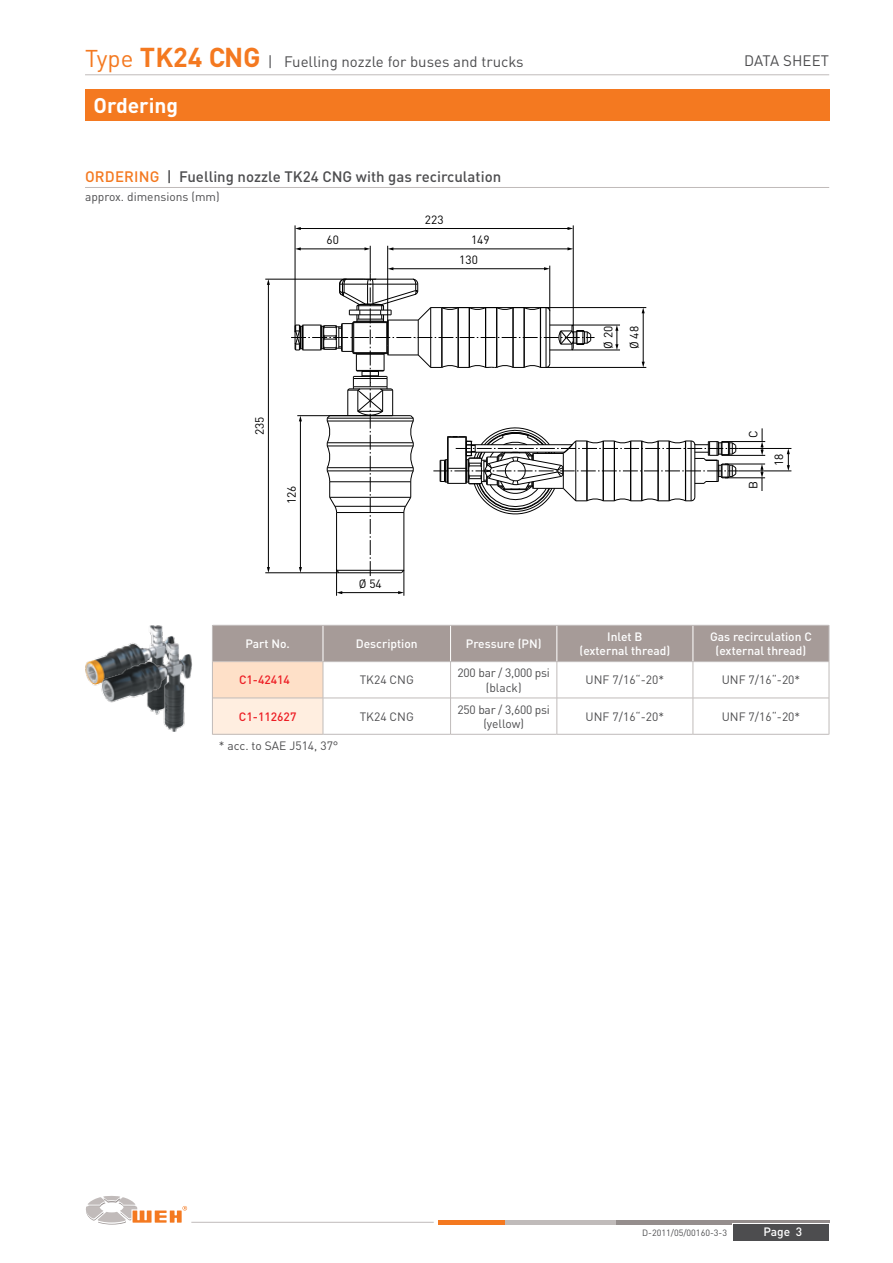
<style>
.page{position:relative;width:893px;height:1263px;background:#fff}
.page>*{position:absolute;margin:0;border:0;box-sizing:border-box;transform-origin:0 0}
.t1{font:700 21px "DIN Pro";color:#fff}
.t2{font:15px "DIN Pro";color:#4d4d4f}
.t3{font:500 15px "DIN Pro";color:#4d4d4f}
.t4{font:12px "DIN Pro";color:#4d4d4f}
.t5{font:500 12px/14.4px "DIN Pro";color:#fff;text-align:center}
.t6{font:12px/14.4px "DIN Pro";letter-spacing:-.02em;color:#4d4d4f;text-align:center}
.t7{font:500 12px "DIN Pro";color:#ed1d24}
.t8{font:11.85px "DIN";color:#000}
.t9{font:9px "DIN Pro";color:#4d4d4f}
.s1{font-family:"DIN";font-size:24px;color:#f47920}
.s2{font-family:"DIN";font-weight:700;font-size:27px;color:#f47920}
.s3{font-family:"DIN"}
.s4{color:#f47920}
</style>
<div class="page">
<div style="left:85px;top:89px;width:744px;height:32px;background:#f47920"></div>
<hr style="left:85px;top:74px;width:744px;height:1px;background:#c0bbba">
<hr style="left:574px;top:1220px;width:255px;height:4px;background:#958e8d">
<hr style="left:438px;top:1220px;width:68px;height:4px;background:#f47920">
<hr style="left:506px;top:1220px;width:110px;height:4px;background:#c0bbba">
<div style="left:733px;top:1223px;width:97px;height:19px;background:#fff"></div>
<div style="left:734px;top:1224px;width:95px;height:17px;background:#4d4d4f"></div>
<hr style="left:191px;top:1222px;width:243px;height:1px;background:#c0bbba">
<svg style="left:86px;top:1196px;width:101px;height:28px"></svg>
<hr style="left:85px;top:187px;width:744px;height:1px;background:#c0bbba">
<div style="left:213px;top:626px;width:616px;height:35px;background:#a69b98"></div>
<div style="left:212px;top:662px;width:111px;height:36px;background:#fee0c8"></div>
<div style="left:212px;top:698px;width:111px;height:36px;background:#ffeee0"></div>
<hr style="left:323px;top:625px;width:1px;height:36px;background:#fff">
<hr style="left:450px;top:625px;width:1px;height:36px;background:#fff">
<hr style="left:557px;top:625px;width:1px;height:36px;background:#fff">
<hr style="left:693px;top:625px;width:1px;height:36px;background:#fff">
<hr style="left:212px;top:625px;width:1px;height:37px;background:#c0bbba">
<hr style="left:213px;top:625px;width:110px;height:1px;background:#c0bbba">
<hr style="left:213px;top:661px;width:110px;height:1px;background:#c0bbba">
<hr style="left:323px;top:625px;width:128px;height:1px;background:#c0bbba">
<hr style="left:451px;top:625px;width:106px;height:1px;background:#c0bbba">
<hr style="left:557px;top:625px;width:136px;height:1px;background:#c0bbba">
<hr style="left:323px;top:661px;width:127px;height:1px;background:#c0bbba">
<hr style="left:451px;top:661px;width:106px;height:1px;background:#c0bbba">
<hr style="left:557px;top:661px;width:136px;height:1px;background:#c0bbba">
<hr style="left:693px;top:625px;width:136px;height:1px;background:#c0bbba">
<hr style="left:829px;top:625px;width:1px;height:37px;background:#c0bbba">
<hr style="left:693px;top:661px;width:136px;height:1px;background:#c0bbba">
<hr style="left:212px;top:662px;width:1px;height:36px;background:#c0bbba">
<hr style="left:212px;top:698px;width:1px;height:36px;background:#c0bbba">
<hr style="left:213px;top:698px;width:110px;height:1px;background:#c0bbba">
<hr style="left:323px;top:661px;width:1px;height:37px;background:#c0bbba">
<hr style="left:323px;top:698px;width:1px;height:36px;background:#c0bbba">
<hr style="left:323px;top:698px;width:127px;height:1px;background:#c0bbba">
<hr style="left:557px;top:698px;width:136px;height:1px;background:#c0bbba">
<hr style="left:693px;top:698px;width:136px;height:1px;background:#c0bbba">
<hr style="left:693px;top:661px;width:1px;height:37px;background:#c0bbba">
<hr style="left:829px;top:662px;width:1px;height:36px;background:#c0bbba">
<hr style="left:693px;top:698px;width:1px;height:36px;background:#c0bbba">
<hr style="left:829px;top:698px;width:1px;height:36px;background:#c0bbba">
<hr style="left:450px;top:661px;width:1px;height:37px;background:#c0bbba">
<hr style="left:213px;top:734px;width:110px;height:1px;background:#c0bbba">
<hr style="left:557px;top:661px;width:1px;height:37px;background:#c0bbba">
<hr style="left:323px;top:734px;width:127px;height:1px;background:#c0bbba">
<hr style="left:557px;top:734px;width:136px;height:1px;background:#c0bbba">
<hr style="left:693px;top:734px;width:136px;height:1px;background:#c0bbba">
<hr style="left:450px;top:698px;width:1px;height:36px;background:#c0bbba">
<hr style="left:451px;top:698px;width:106px;height:1px;background:#c0bbba">
<hr style="left:557px;top:698px;width:1px;height:36px;background:#c0bbba">
<hr style="left:451px;top:734px;width:106px;height:1px;background:#c0bbba">
<hr style="left:265px;top:572px;width:74px;height:1px;background:#000">
<hr style="left:265px;top:279px;width:111px;height:1px;background:#000">
<hr style="left:268px;top:284px;width:1px;height:284px;background:#000">
<svg style="left:267px;top:279px;width:3px;height:6px"></svg>
<svg style="left:267px;top:567px;width:3px;height:6px"></svg>
<hr style="left:728px;top:455px;width:37px;height:1px;background:#000">
<hr style="left:728px;top:441px;width:37px;height:1px;background:#000">
<svg style="left:760px;top:428px;width:4px;height:27px"></svg>
<hr style="left:725px;top:464px;width:40px;height:1px;background:#000">
<hr style="left:725px;top:477px;width:40px;height:1px;background:#000">
<svg style="left:760px;top:464px;width:3px;height:27px"></svg>
<hr style="left:739px;top:448px;width:52px;height:1px;background:#000">
<hr style="left:738px;top:471px;width:53px;height:1px;background:#000">
<svg style="left:787px;top:449px;width:3px;height:22px"></svg>
<hr style="left:295px;top:225px;width:1px;height:107px;background:#000">
<hr style="left:573px;top:225px;width:1px;height:101px;background:#000">
<hr style="left:300px;top:228px;width:269px;height:1px;background:#000">
<svg style="left:567px;top:227px;width:6px;height:3px"></svg>
<svg style="left:295px;top:227px;width:6px;height:3px"></svg>
<svg style="left:291px;top:246px;width:448px;height:350px"></svg>
<img style="left:85px;top:625px;width:90px;height:60px">
<img style="left:93px;top:642px;width:99px;height:90px">
<p class="t2" style="left:85px;top:49px;width:440px"><span class="s1">Type</span> <span class="s2">TK24 CNG</span> <span class="s3">|</span> Fuelling nozzle for buses and trucks</p>
<h1 class="t1" style="left:94px;top:88px;width:86px">Ordering</h1>
<p class="t3" style="left:85px;top:164px;width:248px"><span class="s4">Ord ering</span> | Fuelling nozzle TK24 CNG</p>
<p class="t3" style="left:356px;top:164px;width:147px">with gas recirculation</p>
<p class="t4" style="left:85px;top:187px;width:136px">approx. dimensions (mm)</p>
<p class="t8" style="left:326px;top:232px;width:14px">60</p>
<p class="t8" style="left:425px;top:212px;width:20px">223</p>
<p class="t8" style="left:471px;top:232px;width:20px">149</p>
<p class="t8" style="left:459px;top:252px;width:20px">130</p>
<p class="t8" style="left:252px;top:435px;width:20px;rotate:-90deg">235</p>
<p class="t8" style="left:284px;top:504px;width:20px;rotate:-90deg">126</p>
<p class="t8" style="left:359px;top:576px;width:25px">Ø 54</p>
<p class="t8" style="left:600px;top:349px;width:25px;rotate:-90deg">Ø 20</p>
<p class="t8" style="left:626px;top:349px;width:25px;rotate:-90deg">Ø 48</p>
<p class="t2" style="left:744px;top:49px;width:86px">DATa sheet</p>
<p class="t8" style="left:745px;top:437px;width:9px;rotate:-90deg">C</p>
<p class="t8" style="left:745px;top:489px;width:9px;rotate:-90deg">B</p>
<p class="t8" style="left:771px;top:466px;width:14px;rotate:-90deg">18</p>
<p class="t5" style="left:245px;top:635px;width:46px">Part No.</p>
<p class="t5" style="left:356px;top:635px;width:63px">Description</p>
<p class="t5" style="left:466px;top:635px;width:77px">Pressure (PN )</p>
<p class="t5" style="left:579px;top:628px;width:92px">I nlet B<br>(external thread)</p>
<p class="t5" style="left:710px;top:628px;width:102px">Gas recirculation C (external thread)</p>
<p class="t7" style="left:239px;top:670px;width:53px">C1-42414</p>
<p class="t4" style="left:360px;top:671px;width:56px">TK24 CNG</p>
<p class="t6" style="left:458px;top:664px;width:94px">200 bar / 3,000 psi (black)</p>
<p class="t4" style="left:586px;top:671px;width:80px">UNF 7/16“-20*</p>
<p class="t4" style="left:722px;top:671px;width:80px">UNF 7/16“-20*</p>
<p class="t7" style="left:239px;top:707px;width:59px">C1-112627</p>
<p class="t4" style="left:360px;top:707px;width:56px">TK24 CNG</p>
<p class="t6" style="left:457px;top:701px;width:94px">250 bar / 3,600 psi (yellow)</p>
<p class="t4" style="left:586px;top:707px;width:80px">UNF 7/16“-20*</p>
<p class="t4" style="left:722px;top:707px;width:80px">UNF 7/16“-20*</p>
<p class="t4" style="left:219px;top:736px;width:121px">* acc. to SAE J514, 37°</p>
<p class="t9" style="left:642px;top:1226px;width:87px">D-2011/05/00160-3-3</p>
<p class="t5" style="left:763px;top:1223px;width:40px">Page 3</p>
</div>
